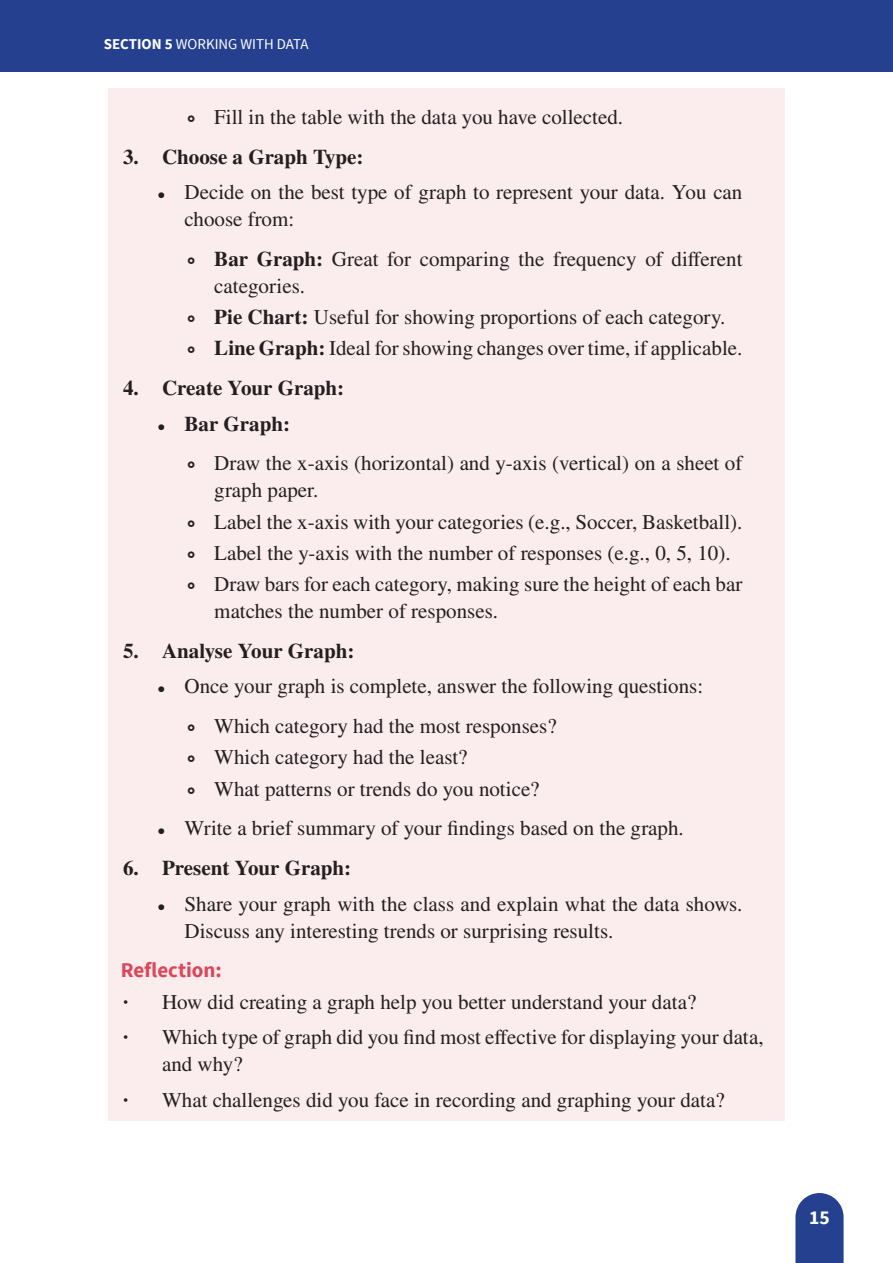
<style>
.page{position:relative;width:893px;height:1263px;background:#fff}
.page>*{position:absolute;margin:0;border:0;box-sizing:border-box;transform-origin:0 0}
.t1{font:21px/31.2px "STIX General";color:#231f20}
.t2{font:700 21px "STIX General";color:#231f20}
.t3{font:700 21px "Source Sans Pro";color:#db465a}
.t4{font:700 19.5px "Source Sans Pro";color:#fff}
.t5{font:15px "Source Sans Pro";color:#fff}
.s1{font-weight:700}
.s2{font-size:15px}
</style>
<div class="page">
<svg style="left:795px;top:1193px;width:49px;height:70px;background:#395199"></svg>
<div style="left:0;top:0;width:893px;height:72px;background:#25408f"></div>
<div style="left:108px;top:88px;width:677px;height:50px;background:#fbecee"></div>
<div style="left:108px;top:128px;width:677px;height:49px;background:#fbecee"></div>
<div style="left:108px;top:164px;width:677px;height:76px;background:#fbecee"></div>
<div style="left:108px;top:230px;width:677px;height:77px;background:#fbecee"></div>
<div style="left:108px;top:289px;width:677px;height:49px;background:#fbecee"></div>
<div style="left:108px;top:320px;width:677px;height:49px;background:#fbecee"></div>
<div style="left:108px;top:360px;width:677px;height:49px;background:#fbecee"></div>
<div style="left:108px;top:395px;width:677px;height:49px;background:#fbecee"></div>
<div style="left:108px;top:435px;width:677px;height:76px;background:#fbecee"></div>
<div style="left:108px;top:493px;width:677px;height:49px;background:#fbecee"></div>
<div style="left:108px;top:524px;width:677px;height:50px;background:#fbecee"></div>
<div style="left:108px;top:556px;width:677px;height:76px;background:#fbecee"></div>
<div style="left:108px;top:622px;width:677px;height:50px;background:#fbecee"></div>
<div style="left:108px;top:658px;width:677px;height:49px;background:#fbecee"></div>
<div style="left:108px;top:698px;width:677px;height:49px;background:#fbecee"></div>
<div style="left:108px;top:729px;width:677px;height:49px;background:#fbecee"></div>
<div style="left:108px;top:760px;width:677px;height:49px;background:#fbecee"></div>
<div style="left:108px;top:800px;width:677px;height:49px;background:#fbecee"></div>
<div style="left:108px;top:840px;width:677px;height:49px;background:#fbecee"></div>
<div style="left:108px;top:875px;width:677px;height:76px;background:#fbecee"></div>
<div style="left:108px;top:942px;width:677px;height:62px;background:#fbecee"></div>
<div style="left:108px;top:973px;width:677px;height:49px;background:#fbecee"></div>
<div style="left:108px;top:1009px;width:677px;height:76px;background:#fbecee"></div>
<div style="left:108px;top:1071px;width:677px;height:49px;background:#fbecee"></div>
<p class="t5" style="left:104px;top:35px;width:206px"><span class="s1">SECTION 5</span> WORKING WITH DATA</p>
<p class="t1" style="left:187px;top:102px;width:437px"><span class="s1">∘</span> Fill in the table with the data you have collected.</p>
<p class="t2" style="left:123px;top:141px;width:242px">3. Choose a Graph Type:</p>
<p class="t1" style="left:185px;top:179px;width:559px;line-height:27px;text-indent:-27px"><span class="s2">•</span> Decide on the best type of graph to represent your data. You can choose from:</p>
<p class="t1" style="left:214px;top:246px;width:530px;line-height:27px;text-indent:-27px"><span class="s1">∘ Bar Graph:</span> Great for comparing the frequency of different categories.</p>
<p class="t1" style="left:187px;top:302px;width:557px"><span class="s1">∘ Pie Chart:</span> Useful for showing proportions of each category.<br><span class="s1">∘ Line Graph:</span> Ideal for showing changes over time, if applicable.</p>
<p class="t2" style="left:123px;top:373px;width:223px">4. Create Your Graph:</p>
<p class="t1" style="left:187px;top:405px;width:557px;line-height:39.8px;text-indent:-30px"><span class="s2">•</span> <span class="s1">Bar Graph:<br>∘</span> Draw the x-axis (horizontal) and y-axis (vertical) on a sheet of</p>
<p class="t1" style="left:187px;top:476px;width:557px;text-indent:27px">graph paper.<br><span class="s1">∘</span> Label the x-axis with your categories (e.g., Soccer, Basketball). <span class="s1">∘</span> Label the y-axis with the number of responses (e.g., 0, 5, 10). <span class="s1">∘</span> Draw bars for each category, making sure the height of each bar</p>
<p class="t1" style="left:214px;top:596px;width:285px">matches the number of responses.</p>
<p class="t2" style="left:123px;top:636px;width:233px">5. Analyse Your Graph:</p>
<p class="t1" style="left:187px;top:667px;width:517px;line-height:39.8px;text-indent:-30px"><span class="s2">•</span> Once your graph is complete, answer the following questions: <span class="s1">∘</span> Which category had the most responses?</p>
<p class="t1" style="left:187px;top:743px;width:354px"><span class="s1">∘</span> Which category had the least?<br><span class="s1">∘</span> What patterns or trends do you notice?</p>
<p class="t1" style="left:158px;top:814px;width:528px"><span class="s2">•</span> Write a brief summary of your findings based on the graph.</p>
<p class="t2" style="left:123px;top:853px;width:230px">6. Present Your Graph:</p>
<p class="t1" style="left:185px;top:891px;width:559px;line-height:27px;text-indent:-27px"><span class="s2">•</span> Share your graph with the class and explain what the data shows.<br>Discuss any interesting trends or surprising results.</p>
<p class="t3" style="left:121px;top:957px;width:103px">Reflection:</p>
<p class="t1" style="left:123px;top:985px;width:642px;line-height:35.5px"><span class="s1">·</span> How did creating a graph help you better understand your data?<br><span class="s1">·</span> Which type of graph did you find most effective for displaying your data,</p>
<p class="t1" style="left:123px;top:1047px;width:603px;line-height:35.5px;text-indent:39px">and why?<br><span class="s1">·</span> What challenges did you face in recording and graphing your data?</p>
<p class="t4" style="left:809px;top:1205px;width:22px">15</p>
</div>
